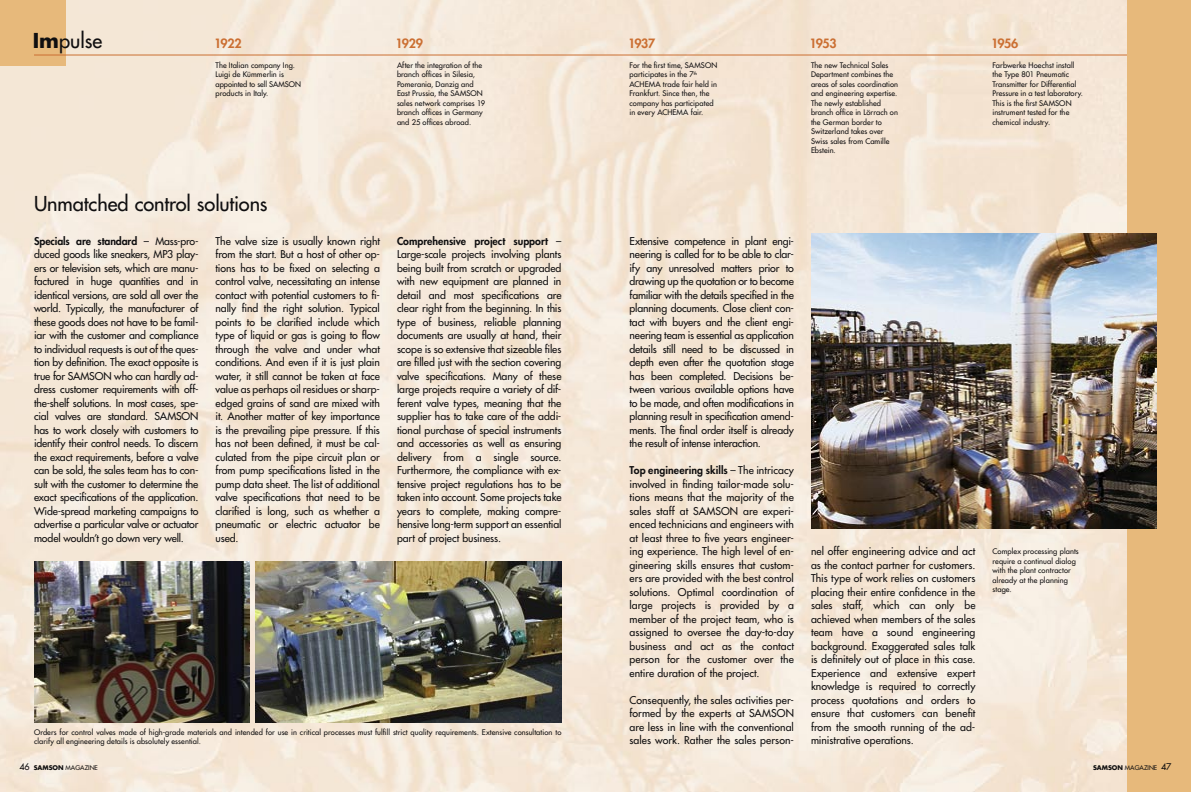
<style>
.page{position:relative;width:1191px;height:792px;background:#fff}
.page>*{position:absolute;margin:0;border:0;box-sizing:border-box;transform-origin:0 0}
.Headline_1{font:20px "Futura";letter-spacing:-.005em;color:#100f10}
.Jahreszahlen{font:800 12.5px "Futura";letter-spacing:-.04em;color:#cb6f32}
.Fließtext_deutsch{font:10.5px/13.5px "Futura";letter-spacing:-.005em;color:#100f10;text-align:justify}
.Jahrestext{font:7.5px/9.5px "Futura";letter-spacing:.015em;color:#100f10}
.Bildlegende_englisch{font:7.5px/9.5px "Futura";letter-spacing:.015em;color:#100f10}
.t1{font:6.3px "Futura";color:#100f10}
.s1{font-weight:700}
.s2{font-weight:800}
.s3{font-size:9px}
</style>
<div class="page">
<img style="left:0;top:0;width:1127px;height:792px">
<div style="left:0;top:0;width:66px;height:66px;background:#e7b97b"></div>
<hr style="left:34px;top:55px;width:1110px;height:1px;background:#cb6f32">
<div style="left:1127px;top:0;width:64px;height:792px;background:#e7b97b"></div>
<img style="left:255px;top:562px;width:306px;height:161px">
<img style="left:811px;top:234px;width:346px;height:294px">
<img style="left:34px;top:562px;width:215px;height:161px">
<p class="Headline_1" style="left:33px;top:28px;width:71px"><span class="s1">Im</span>pulse</p>
<p class="Jahreszahlen" style="left:214px;top:35px;width:29px">1922</p>
<p class="Jahreszahlen" style="left:395px;top:35px;width:29px">1929</p>
<p class="Jahreszahlen" style="left:628px;top:35px;width:29px">1937</p>
<p class="Jahreszahlen" style="left:809px;top:35px;width:29px">1953</p>
<p class="Jahreszahlen" style="left:991px;top:35px;width:29px">1956</p>
<p class="Jahrestext" style="left:215px;top:60px;width:81px">The Italian company Ing.<br>Luigi de Kümmerlin is</p>
<p class="Jahrestext" style="left:215px;top:79px;width:87px">appointed to sell SAMSON products in Italy.</p>
<p class="Jahrestext" style="left:397px;top:60px;width:90px">After the integration of the branch offices in Silesia,<br>Pomerania, Danzig and<br>East Prussia, the SAMSON sales network comprises 19 branch offices in Germany and 25 offices abroad.</p>
<p class="Jahrestext" style="left:629px;top:60px;width:89px">For the first time, SAMSON participates in the 7<sup>th<br></sup>ACHEMA trade fair held in<br>Frankfurt. Since then, the company has participated in every ACHEMA fair.</p>
<p class="Jahrestext" style="left:811px;top:60px;width:89px">The new Technical Sales<br>Department combines the areas of sales coordination and engineering expertise.<br>The newly established branch office in Lörrach on the German border to<br>Switzerland takes over<br>Swiss sales from Camille<br>Ebstein.</p>
<p class="Jahrestext" style="left:992px;top:60px;width:92px">Farbwerke Hoechst install the Type 801 Pneumatic<br>Transmitter for Differential<br>Pressure in a test laboratory.<br>This is the first SAMSON instrument tested for the chemical industry.</p>
<p class="Headline_1" style="left:34px;top:191px;width:235px">Unmatched control solutions</p>
<p class="Fließtext_deutsch" style="left:34px;top:234px;width:166px"><span class="s2">Specials are standard</span> – Mass-pro&shy;duced goods like sneakers, MP3 play&shy;ers or television sets, which are manu&shy;factured in huge quantities and in identical versions, are sold all over the world. Typically, the manufacturer of these goods does not have to be famil&shy;iar with the customer and compliance to individual requests is out of the ques&shy;tion by definition. The exact opposite is true for SAMSON who can hardly ad&shy;dress customer requirements with off&shy;the-shelf solutions. In most cases, spe&shy;cial valves are standard. SAMSON has to work closely with customers to identify their control needs. To discern the exact requirements, before a valve can be sold, the sales team has to con&shy;sult with the customer to determine the exact specifications of the application.<br>Wide-spread marketing campaigns to advertise a particular valve or actuator model wouldn’t go down very well.</p>
<p class="Fließtext_deutsch" style="left:215px;top:234px;width:166px">The valve size is usually known right from the start. But a host of other op&shy;tions has to be fixed on selecting a control valve, necessitating an intense contact with potential customers to fi&shy;nally find the right solution. Typical points to be clarified include which type of liquid or gas is going to flow through the valve and under what conditions. And even if it is just plain water, it still cannot be taken at face value as perhaps oil residues or sharp&shy;edged grains of sand are mixed with it. Another matter of key importance is the prevailing pipe pressure. If this has not been defined, it must be cal&shy;culated from the pipe circuit plan or from pump specifications listed in the pump data sheet. The list of additional valve specifications that need to be clarified is long, such as whether a pneumatic or electric actuator be used.</p>
<p class="Fließtext_deutsch" style="left:397px;top:234px;width:166px"><span class="s2">Comprehensive project support</span> – Large-scale projects involving plants being built from scratch or upgraded with new equipment are planned in detail and most specifications are clear right from the beginning. In this type of business, reliable planning documents are usually at hand, their scope is so extensive that sizeable files are filled just with the section covering valve specifications. Many of these large projects require a variety of dif&shy;ferent valve types, meaning that the supplier has to take care of the addi&shy;tional purchase of special instruments and accessories as well as ensuring delivery from a single source.<br>Furthermore, the compliance with ex&shy;tensive project regulations has to be taken into account. Some projects take years to complete, making compre&shy;hensive long-term support an essential part of project business.</p>
<p class="Fließtext_deutsch" style="left:629px;top:234px;width:166px">Extensive competence in plant engi&shy;neering is called for to be able to clar&shy;ify any unresolved matters prior to drawing up the quotation or to become familiar with the details specified in the planning documents. Close client con&shy;tact with buyers and the client engi&shy;neering team is essential as application details still need to be discussed in depth even after the quotation stage has been completed. Decisions be&shy;tween various available options have to be made, and often modifications in planning result in specification amend&shy;ments. The final order itself is already the result of intense interaction.</p>
<p class="Fließtext_deutsch" style="left:629px;top:463px;width:166px"><span class="s2">Top engineering skills</span> – The intricacy involved in finding tailor-made solu&shy;tions means that the majority of the sales staff at SAMSON are experi&shy;enced technicians and engineers with at least three to five years engineer&shy;ing experience. The high level of en&shy;gineering skills ensures that custom&shy;ers are provided with the best control solutions. Optimal coordination of large projects is provided by a member of the project team, who is assigned to oversee the day-to-day business and act as the contact person for the customer over the entire duration of the project.</p>
<p class="Fließtext_deutsch" style="left:629px;top:693px;width:166px">Consequently, the sales activities per&shy;formed by the experts at SAMSON are less in line with the conventional sales work. Rather the sales person-</p>
<p class="Bildlegende_englisch" style="left:34px;top:727px;width:529px">Orders for control valves made of high-grade materials and intended for use in critical processes must fulfill strict quality requirements. Extensive consultation to clarify all engineering details is absolutely essential.</p>
<p class="Fließtext_deutsch" style="left:811px;top:544px;width:166px">nel offer engineering advice and act as the contact partner for customers.<br>This type of work relies on customers placing their entire confidence in the sales staff, which can only be achieved when members of the sales team have a sound engineering background. Exaggerated sales talk is definitely out of place in this case.<br>Experience and extensive expert knowledge is required to correctly process quotations and orders to ensure that customers can benefit from the smooth running of the ad&shy;ministrative operations.</p>
<p class="Bildlegende_englisch" style="left:992px;top:547px;width:88px">Complex processing plants require a continual dialog with the plant contractor already at the planning stage.</p>
<p class="t1" style="left:19px;top:763px;width:80px"><span class="s3">46</span> <span class="s1">SAMSON</span> MAGAZINE</p>
<p class="t1" style="left:1093px;top:763px;width:80px"><span class="s1">SAMSON</span> MAGAZINE <span class="s3">47</span></p>
</div>
